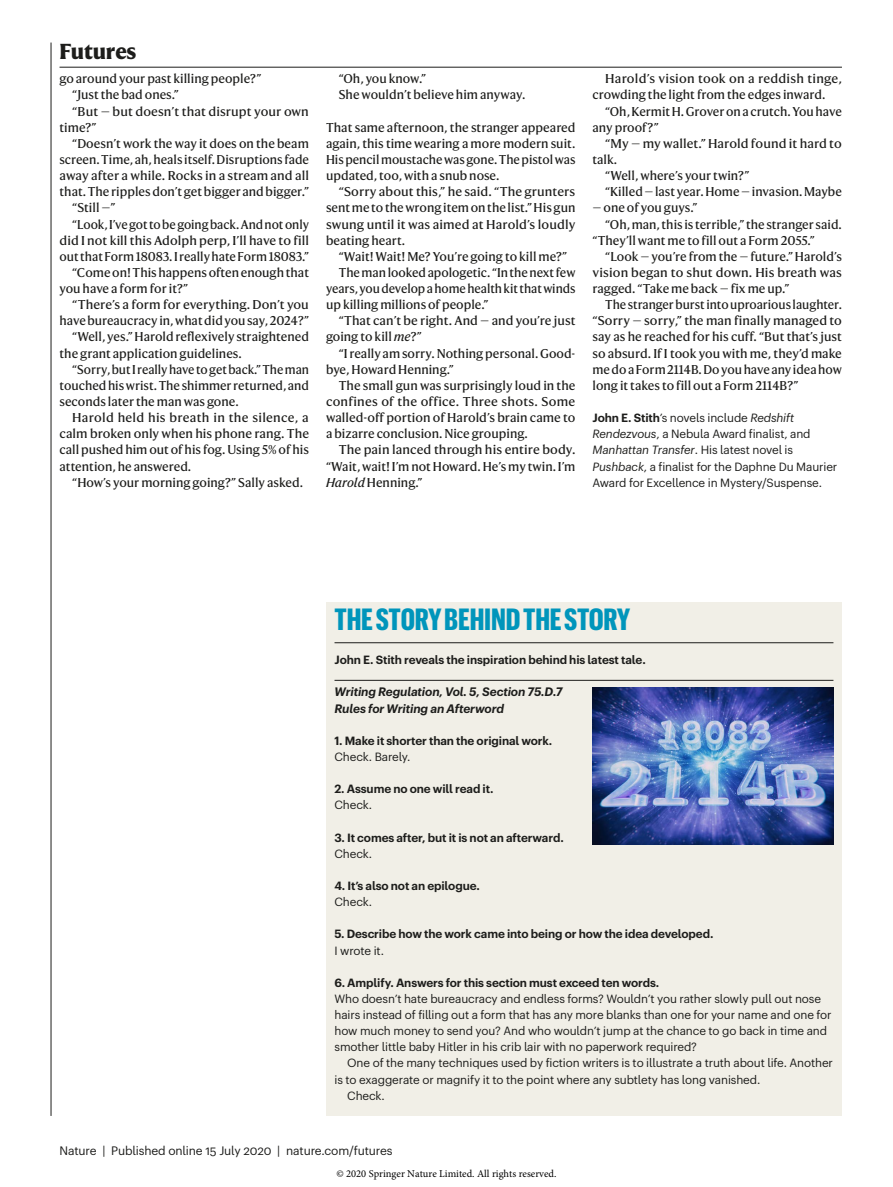
<style>
.page{position:relative;width:893px;height:1187px;background:#fff}
.page>*{position:absolute;margin:0;border:0;box-sizing:border-box;transform-origin:0 0}
.t1{font:700 30px "Graphik X Cond";letter-spacing:-.005em;color:#0095bb}
.t2{font:800 21px "Harding";letter-spacing:-.01em;color:#1d1d1b}
.t3{font:12.3px/16.2px "Harding Text";color:#1d1d1b}
.t4{font:12.3px "Harding Text";letter-spacing:.02em;color:#1d1d1b}
.t5{font:italic 600 12px/16.2px "Graphik Naturel";letter-spacing:-.01em;color:#1d1d1b}
.t6{font:12px "Graphik Naturel";letter-spacing:-.01em;color:#1d1d1b}
.t7{font:11.7px/16px "Graphik Naturel";letter-spacing:-.01em;color:#1d1d1b}
.t8{font:600 11.7px "Graphik Naturel";letter-spacing:-.01em;color:#1d1d1b}
.t9{font:10.5px "Minion Pro";color:#000}
.s1{font-style:italic}
.s2{font-weight:600}
</style>
<div class="page">
<div style="left:326px;top:602px;width:516px;height:513px;background:#f1efe7"></div>
<hr style="left:334px;top:642px;width:499px;height:1px;background:#1d1d1b">
<hr style="left:334px;top:680px;width:499px;height:1px;background:#1d1d1b">
<img style="left:592px;top:687px;width:241px;height:157px">
<hr style="left:51px;top:43px;width:1px;height:1072px;background:#1d1d1b">
<hr style="left:60px;top:67px;width:782px;height:1px;background:#1d1d1b">
<h2 class="t2" style="left:60px;top:39px;width:78px">Futures</h2>
<p class="t3" style="left:60px;top:71px;width:203px">go around your past killing people?”</p>
<p class="t3" style="left:72px;top:87px;width:108px">“Just the bad ones.”</p>
<p class="t3" style="left:72px;top:103px;width:238px">“But — but doesn’t that disrupt your own</p>
<p class="t3" style="left:60px;top:119px;width:39px">time?”</p>
<p class="t3" style="left:72px;top:135px;width:238px">“Doesn’t work the way it does on the beam</p>
<p class="t3" style="left:60px;top:152px;width:251px">screen. Time, ah, heals itself. Disruptions fade</p>
<p class="t3" style="left:60px;top:168px;width:251px">away after a while. Rocks in a stream and all</p>
<p class="t3" style="left:60px;top:184px;width:251px">that. The ripples don’t get bigger and bigger.”</p>
<p class="t3" style="left:72px;top:200px;width:45px">“Still —”</p>
<p class="t3" style="left:72px;top:216px;width:238px">“Look, I’ve got to be going back. And not only</p>
<p class="t3" style="left:60px;top:232px;width:251px">did I not kill this Adolph perp, I’ll have to fill</p>
<p class="t3" style="left:60px;top:248px;width:251px">out that Form 18083. I really hate Form 18083.”</p>
<p class="t3" style="left:72px;top:264px;width:238px">“Come on! This happens often enough that</p>
<p class="t3" style="left:60px;top:281px;width:130px">you have a form for it?”</p>
<p class="t3" style="left:72px;top:297px;width:238px">“There’s a form for everything. Don’t you</p>
<p class="t3" style="left:60px;top:313px;width:251px">have bureaucracy in, what did you say, 2024?”</p>
<p class="t3" style="left:72px;top:329px;width:238px">“Well, yes.” Harold reflexively straightened</p>
<p class="t3" style="left:60px;top:345px;width:184px">the grant application guidelines.</p>
<p class="t3" style="left:72px;top:361px;width:238px">“Sorry, but I really have to get back.” The man</p>
<p class="t3" style="left:60px;top:377px;width:251px">touched his wrist. The shimmer returned, and</p>
<p class="t3" style="left:60px;top:393px;width:181px">seconds later the man was gone.</p>
<p class="t4" style="left:72px;top:410px;width:238px">Harold held his breath in the silence, a</p>
<p class="t3" style="left:60px;top:426px;width:251px">calm broken only when his phone rang. The</p>
<p class="t3" style="left:60px;top:442px;width:251px">call pushed him out of his fog. Using 5% of his</p>
<p class="t3" style="left:60px;top:458px;width:133px">attention, he answered.</p>
<p class="t3" style="left:72px;top:474px;width:232px">“How’s your morning going?” Sally asked.</p>
<p class="t3" style="left:339px;top:71px;width:188px">“Oh, you know.”<br>She wouldn’t believe him anyway.</p>
<p class="t3" style="left:326px;top:119px;width:251px;text-align:justify">That same afternoon, the stranger appeared again, this time wearing a more modern suit.<br>His pencil moustache was gone. The pistol was updated, too, with a snub nose.</p>
<p class="t3" style="left:326px;top:184px;width:251px;text-align:justify;text-indent:13px">“Sorry about this,” he said. “The grunters sent me to the wrong item on the list.” His gun swung until it was aimed at Harold’s loudly beating heart.</p>
<p class="t3" style="left:339px;top:248px;width:230px">“Wait! Wait! Me? You’re going to kill me?”</p>
<p class="t3" style="left:339px;top:264px;width:238px">The man looked apologetic. “In the next few</p>
<p class="t3" style="left:326px;top:281px;width:251px">years, you develop a home health kit that winds</p>
<p class="t3" style="left:326px;top:297px;width:164px">up killing millions of people.”</p>
<p class="t3" style="left:339px;top:313px;width:238px">“That can’t be right. And — and you’re just</p>
<p class="t3" style="left:326px;top:329px;width:97px">going to kill <span class="s1">me</span>?”</p>
<p class="t3" style="left:339px;top:345px;width:238px">“I really am sorry. Nothing personal. Good-</p>
<p class="t3" style="left:326px;top:361px;width:129px">bye, Howard Henning.”</p>
<p class="t3" style="left:339px;top:377px;width:238px">The small gun was surprisingly loud in the</p>
<p class="t3" style="left:326px;top:393px;width:251px">confines of the office. Three shots. Some</p>
<p class="t3" style="left:326px;top:410px;width:251px">walled-off portion of Harold’s brain came to</p>
<p class="t3" style="left:326px;top:426px;width:203px">a bizarre conclusion. Nice grouping.</p>
<p class="t3" style="left:339px;top:442px;width:238px">The pain lanced through his entire body.</p>
<p class="t3" style="left:326px;top:458px;width:251px">“Wait, wait! I’m not Howard. He’s my twin. I’m</p>
<p class="t3" style="left:326px;top:474px;width:98px"><span class="s1">Harold</span> Henning.”</p>
<p class="t3" style="left:592px;top:71px;width:251px;text-indent:13px">Harold’s vision took on a reddish tinge, crowding the light from the edges inward.</p>
<p class="t3" style="left:592px;top:103px;width:251px;text-indent:13px">“Oh, Kermit H. Grover on a crutch. You have any proof?”</p>
<p class="t3" style="left:605px;top:135px;width:238px">“My — my wallet.” Harold found it hard to</p>
<p class="t3" style="left:592px;top:152px;width:26px">talk.</p>
<p class="t3" style="left:605px;top:168px;width:146px">“Well, where’s your twin?”</p>
<p class="t3" style="left:605px;top:184px;width:238px">“Killed — last year. Home — invasion. Maybe</p>
<p class="t3" style="left:592px;top:200px;width:107px">— one of you guys.”</p>
<p class="t3" style="left:605px;top:216px;width:238px">“Oh, man, this is terrible,” the stranger said.</p>
<p class="t3" style="left:592px;top:232px;width:224px">“They’ll want me to fill out a Form 2055.”</p>
<p class="t3" style="left:605px;top:248px;width:238px">“Look — you’re from the — future.” Harold’s</p>
<p class="t3" style="left:592px;top:264px;width:251px">vision began to shut down. His breath was</p>
<p class="t3" style="left:592px;top:281px;width:198px">ragged. “Take me back — fix me up.”</p>
<p class="t3" style="left:605px;top:297px;width:238px">The stranger burst into uproarious laughter.</p>
<p class="t3" style="left:592px;top:313px;width:251px">“Sorry — sorry,” the man finally managed to</p>
<p class="t3" style="left:592px;top:329px;width:251px">say as he reached for his cuff. “But that’s just</p>
<p class="t3" style="left:592px;top:345px;width:251px">so absurd. If I took you with me, they’d make</p>
<p class="t3" style="left:592px;top:361px;width:251px">me do a Form 2114B. Do you have any idea how</p>
<p class="t3" style="left:592px;top:377px;width:208px">long it takes to fill out a Form 2114B?”</p>
<p class="t7" style="left:592px;top:409px;width:246px"><span class="s2">John E. Stith</span>’s novels include <span class="s1">Redshift Rendezvous</span>, a Nebula Award finalist, and <span class="s1">Manhattan Transfer</span>. His latest novel is <span class="s1">Pushback</span>, a finalist for the Daphne Du Maurier Award for Excellence in Mystery/Suspense.</p>
<h1 class="t1" style="left:335px;top:598px;width:297px">THE ST0RY BEHIND THE STORY</h1>
<p class="t8" style="left:334px;top:651px;width:313px">John E. Stith reveals the inspiration behind his latest tale.</p>
<p class="t5" style="left:334px;top:683px;width:229px">Writing Regulation, Vol. 5, Section 75.D.7<br>Rules for Writing an Afterword</p>
<p class="t8" style="left:334px;top:731px;width:219px">1. Make it shorter than the original work.</p>
<p class="t7" style="left:334px;top:747px;width:78px">Check. Barely.</p>
<p class="t8" style="left:334px;top:780px;width:160px">2. Assume no one will read it.</p>
<p class="t7" style="left:334px;top:796px;width:39px">Check.</p>
<p class="t8" style="left:334px;top:828px;width:231px">3. It comes after, but it is not an afterward.</p>
<p class="t7" style="left:334px;top:844px;width:39px">Check.</p>
<p class="t8" style="left:334px;top:876px;width:147px">4. It’s also not an epilogue.</p>
<p class="t7" style="left:334px;top:893px;width:39px">Check.</p>
<p class="t8" style="left:334px;top:925px;width:380px">5. Describe how the work came into being or how the idea developed.</p>
<p class="t7" style="left:334px;top:941px;width:51px">I wrote it.</p>
<p class="t8" style="left:334px;top:973px;width:326px">6. Amplify. Answers for this section must exceed ten words.</p>
<p class="t7" style="left:334px;top:989px;width:498px">Who doesn’t hate bureaucracy and endless forms? Wouldn’t you rather slowly pull out nose hairs instead of filling out a form that has any more blanks than one for your name and one for how much money to send you? And who wouldn’t jump at the chance to go back in time and smother little baby Hitler in his crib lair with no paperwork required?</p>
<p class="t7" style="left:347px;top:1054px;width:487px">One of the many techniques used by fiction writers is to illustrate a truth about life. Another</p>
<p class="t7" style="left:334px;top:1070px;width:427px">is to exaggerate or magnify it to the point where any subtlety has long vanished.</p>
<p class="t7" style="left:347px;top:1086px;width:39px">Check.</p>
<p class="t6" style="left:60px;top:1141px;width:335px">Nature | Published online 15 July 2020 | nature.com/futures</p>
<p class="t9" style="left:336px;top:1166px;width:222px">© 2020 Springer Nature Limited. All rights reserved.</p>
</div>
